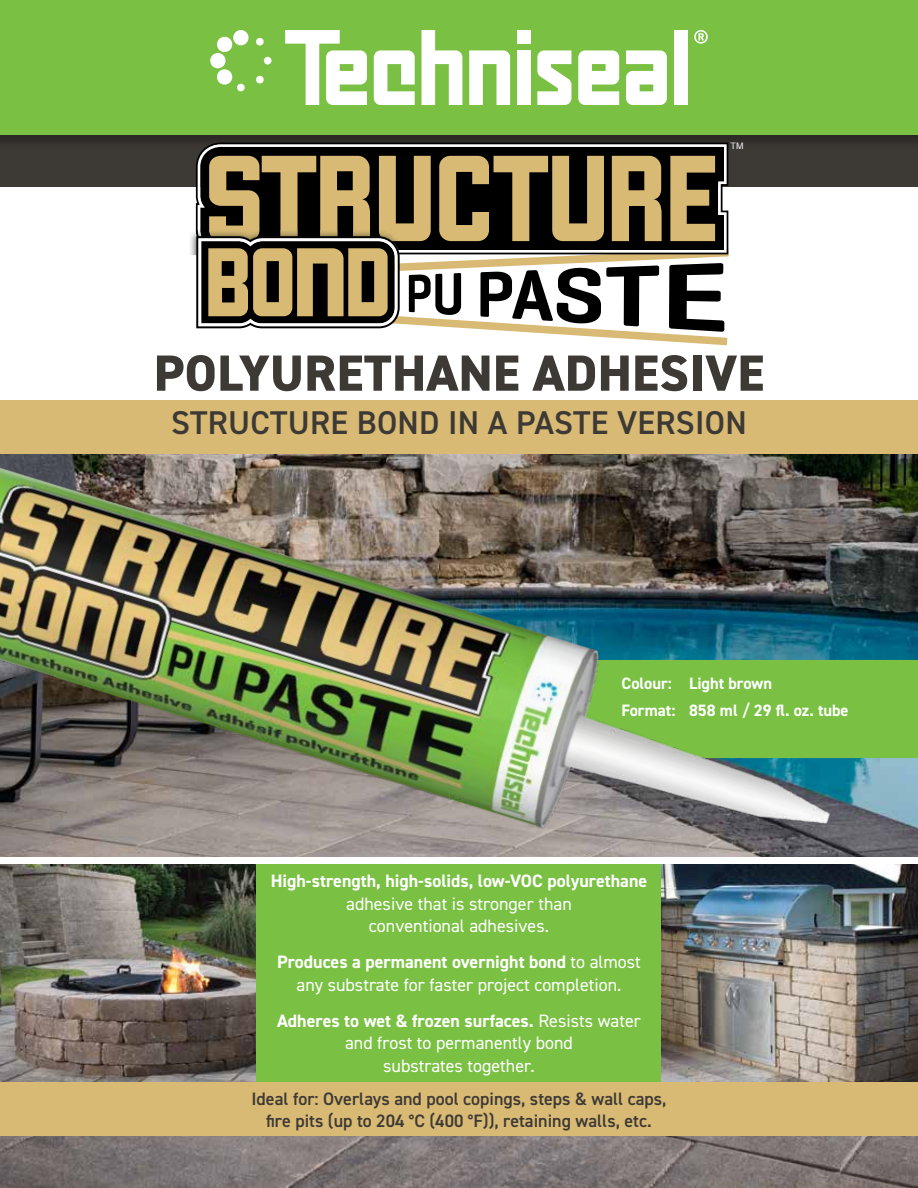
<style>
.page{position:relative;width:918px;height:1188px;background:#fff}
.page>*{position:absolute;margin:0;border:0;box-sizing:border-box;transform-origin:0 0}
.t1{font:800 51px "DIN2014";letter-spacing:.01em;color:#3d3935}
.t2{font:600 33px "DIN2014";letter-spacing:.01em;color:#3d3935}
.t3{font:18px/22.5px "DIN2014";color:#fff;text-align:center}
.t4{font:600 18px/21.6px "DIN2014";color:#3d3935;text-align:center}
.t5{font:700 18px "DIN2014";color:#fff}
.t6{font:700 16.5px/26.5px "DIN2014";color:#fff}
.t7{font:9px "Helvetica";color:#fff}
.s1{font-weight:700}
</style>
<div class="page">
<img style="left:0;top:454px;width:918px;height:734px">
<img style="left:0;top:939px;width:256px;height:143px">
<img style="left:662px;top:864px;width:256px;height:218px">
<div style="left:0;top:127px;width:918px;height:60px;background:#3d3935"></div>
<div style="left:0;top:400px;width:918px;height:54px;background:#d8ba74"></div>
<div style="left:554px;top:660px;width:364px;height:98px;background:#7ac143"></div>
<div style="left:256px;top:857px;width:406px;height:231px;background:#7ac143"></div>
<img style="left:0;top:454px;width:884px;height:485px">
<div style="left:0;top:1082px;width:918px;height:54px;background:#d8ba74"></div>
<div style="left:0;top:858px;width:918px;height:6px;background:#fff"></div>
<div style="left:0;top:0;width:918px;height:150px;background:#000;opacity:.3"></div>
<div style="left:0;top:0;width:918px;height:135px;background:#7ac143"></div>
<svg style="left:578px;top:50px;width:41px;height:55px;background:#eaf5e1"></svg>
<svg style="left:374px;top:50px;width:41px;height:55px"></svg>
<div style="left:674px;top:30px;width:13px;height:75px;background:#fff"></div>
<svg style="left:422px;top:30px;width:40px;height:75px"></svg>
<svg style="left:469px;top:50px;width:41px;height:55px"></svg>
<svg style="left:285px;top:30px;width:82px;height:75px"></svg>
<svg style="left:626px;top:50px;width:41px;height:55px;background:#eaf5e2"></svg>
<svg style="left:537px;top:50px;width:34px;height:55px"></svg>
<div style="left:517px;top:30px;width:14px;height:14px;background:#fff"></div>
<div style="left:517px;top:50px;width:14px;height:55px;background:#fff"></div>
<div style="left:233px;top:30px;width:16px;height:15px;background:#fff;border-radius:50%"></div>
<div style="left:237px;top:84px;width:8px;height:7px;background:#fff;border-radius:50%"></div>
<svg style="left:217px;top:36px;width:16px;height:16px"></svg>
<svg style="left:256px;top:75px;width:8px;height:9px"></svg>
<div style="left:210px;top:53px;width:16px;height:15px;background:#fff;border-radius:50%"></div>
<div style="left:264px;top:57px;width:8px;height:8px;background:#fff;border-radius:50%"></div>
<svg style="left:217px;top:69px;width:16px;height:16px"></svg>
<svg style="left:256px;top:37px;width:8px;height:9px"></svg>
<svg style="left:694px;top:30px;width:14px;height:14px"></svg>
<svg style="left:196px;top:143px;width:532px;height:13px;background:#373635"></svg>
<img style="left:190px;top:230px;width:6px;height:25px">
<svg style="left:196px;top:156px;width:533px;height:189px"></svg>
<p class="t7" style="left:731px;top:139px;width:14px">TM</p>
<h1 class="t1" style="left:154px;top:339px;width:612px">POLYURETHANE ADHESIVE</h1>
<h2 class="t2" style="left:171px;top:401px;width:577px">STRUCTURE BOND IN A PASTE VERSION</h2>
<p class="t6" style="left:622px;top:670px;width:229px">Colour: Light brown<br>Format: 858 ml / 29 fl. oz. tube</p>
<p class="t5" style="left:271px;top:869px;width:378px">High-strength, high-solids, low-VOC polyurethane</p>
<p class="t3" style="left:346px;top:892px;width:227px">adhesive that is stronger than conventional adhesives.</p>
<p class="t3" style="left:277px;top:951px;width:365px"><span class="s1">Produces a permanent overnight bond</span> to almost any substrate for faster project completion.</p>
<p class="t3" style="left:277px;top:1009px;width:365px"><span class="s1">Adheres to wet &amp; frozen surfaces.</span> Resists water and frost to permanently bond<br>substrates together.</p>
<p class="t4" style="left:251px;top:1088px;width:417px">Ideal for: Overlays and pool copings, steps &amp; wall caps, fire pits (up to 204 °C (400 °F)), retaining walls, etc.</p>
</div>
